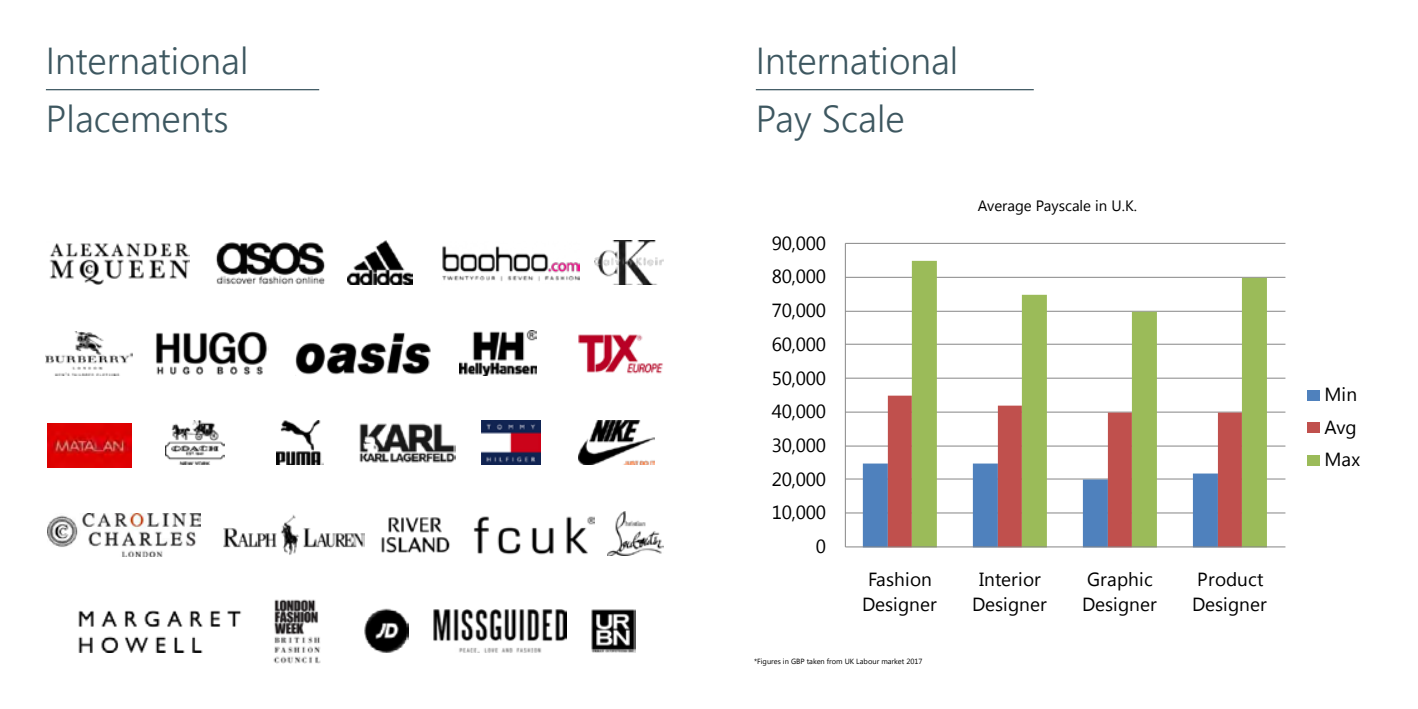
<style>
.page{position:relative;width:1418px;height:709px;background:#fff}
.page>*{position:absolute;margin:0;border:0;box-sizing:border-box;transform-origin:0 0}
.t1{font:300 37.5px/57.5px "Segoe UI";color:#3d5760}
.t2{font:700 22px "Segoe UI";letter-spacing:.005em;color:#000}
.t3{font:19px/25px "Segoe UI";letter-spacing:-.005em;color:#000}
.t4{font:15px "Segoe UI";color:#000}
.t5{font:7.5px "Segoe UI";color:#000}
</style>
<div class="page">
<img style="left:49px;top:242px;width:140px;height:43px">
<img style="left:216px;top:242px;width:109px;height:43px">
<img style="left:348px;top:241px;width:65px;height:44px">
<img style="left:442px;top:246px;width:137px;height:35px">
<img style="left:594px;top:241px;width:70px;height:44px">
<img style="left:46px;top:331px;width:86px;height:44px">
<img style="left:156px;top:331px;width:112px;height:44px">
<img style="left:295px;top:332px;width:136px;height:43px">
<img style="left:459px;top:331px;width:77px;height:44px">
<img style="left:578px;top:334px;width:85px;height:40px">
<img style="left:47px;top:423px;width:85px;height:44px">
<img style="left:277px;top:420px;width:47px;height:44px">
<img style="left:165px;top:420px;width:59px;height:44px">
<img style="left:359px;top:423px;width:96px;height:40px">
<img style="left:481px;top:420px;width:60px;height:44px">
<img style="left:578px;top:420px;width:77px;height:44px">
<img style="left:48px;top:513px;width:152px;height:43px">
<img style="left:607px;top:511px;width:57px;height:44px">
<img style="left:223px;top:514px;width:142px;height:41px">
<img style="left:381px;top:517px;width:69px;height:36px">
<img style="left:473px;top:516px;width:121px;height:39px">
<img style="left:591px;top:609px;width:45px;height:43px">
<img style="left:273px;top:599px;width:48px;height:65px">
<img style="left:78px;top:610px;width:164px;height:42px">
<img style="left:364px;top:608px;width:44px;height:44px">
<img style="left:434px;top:609px;width:132px;height:43px">
<hr style="left:46px;top:89px;width:273px;height:1px;background:#3d5760">
<hr style="left:755px;top:89px;width:278px;height:1px;background:#3d5760">
<hr style="left:845px;top:512px;width:440px;height:1px;background:#868686">
<hr style="left:845px;top:478px;width:440px;height:1px;background:#868686">
<hr style="left:845px;top:445px;width:440px;height:1px;background:#868686">
<hr style="left:845px;top:411px;width:440px;height:1px;background:#868686">
<hr style="left:845px;top:377px;width:440px;height:1px;background:#868686">
<hr style="left:845px;top:344px;width:440px;height:1px;background:#868686">
<hr style="left:845px;top:311px;width:440px;height:1px;background:#868686">
<hr style="left:845px;top:277px;width:440px;height:1px;background:#868686">
<hr style="left:845px;top:243px;width:440px;height:1px;background:#868686">
<div style="left:862px;top:463px;width:25px;height:83px;background:#4f81bd"></div>
<div style="left:887px;top:395px;width:24px;height:151px;background:#c0504d"></div>
<svg style="left:911px;top:261px;width:355px;height:285px"></svg>
<hr style="left:844px;top:243px;width:1px;height:304px;background:#868686">
<hr style="left:845px;top:546px;width:440px;height:1px;background:#868686">
<div style="left:1307px;top:389px;width:12px;height:11px;background:#4f81bd"></div>
<div style="left:1307px;top:421px;width:12px;height:11px;background:#c0504d"></div>
<div style="left:1307px;top:454px;width:12px;height:11px;background:#9bbb59"></div>
<h1 class="t1" style="left:46px;top:31px;width:204px">International<br>Placements</h1>
<h1 class="t1" style="left:755px;top:31px;width:204px">International<br>Pay Scale</h1>
<p class="t3" style="left:771px;top:230px;width:56px">90,000</p>
<p class="t3" style="left:771px;top:263px;width:56px">80,000</p>
<p class="t3" style="left:771px;top:297px;width:56px">70,000</p>
<p class="t3" style="left:771px;top:331px;width:56px">60,000</p>
<p class="t3" style="left:771px;top:364px;width:56px">50,000</p>
<p class="t3" style="left:771px;top:398px;width:56px">40,000</p>
<p class="t3" style="left:771px;top:432px;width:56px">30,000</p>
<p class="t3" style="left:771px;top:465px;width:56px">20,000</p>
<p class="t3" style="left:771px;top:499px;width:56px">10,000</p>
<p class="t3" style="left:815px;top:533px;width:12px">0</p>
<p class="t4" style="left:977px;top:195px;width:161px">Average Payscale in U.K.</p>
<p class="t2" style="left:987px;top:193px;width:155px">Salary Per Year</p>
<p class="t3" style="left:862px;top:566px;width:76px;text-align:center">Fashion<br>Designer</p>
<p class="t3" style="left:972px;top:566px;width:76px;text-align:center">Interior<br>Designer</p>
<p class="t3" style="left:1082px;top:566px;width:76px">Graphic<br>Designer</p>
<p class="t3" style="left:1192px;top:566px;width:76px">Product<br>Designer</p>
<p class="t5" style="left:754px;top:656px;width:170px">*Figures in GBP taken from UK Labour market 2017</p>
<p class="t3" style="left:1324px;top:377px;width:37px;line-height:32.5px">Min<br>Avg<br>Max</p>
</div>
